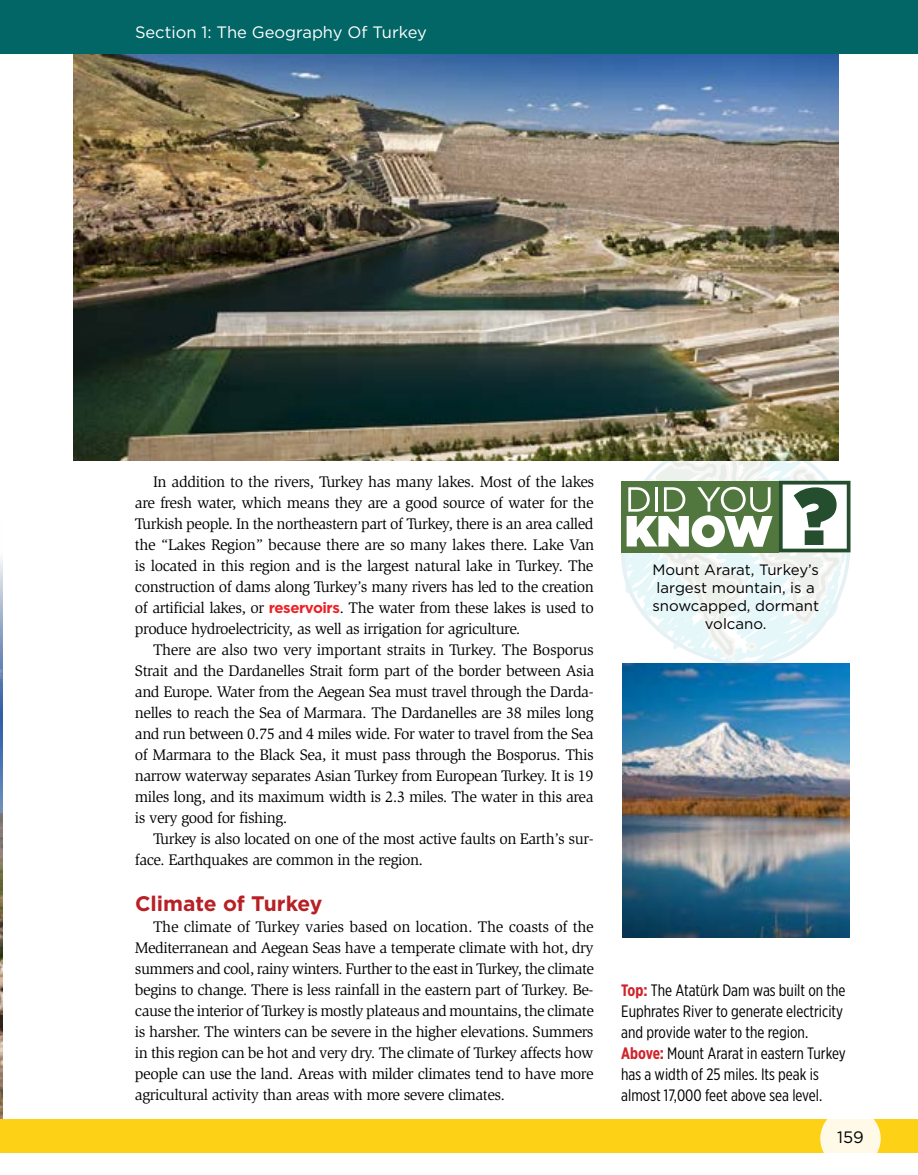
<style>
.page{position:relative;width:918px;height:1175px;background:#fff}
.page>*{position:absolute;margin:0;border:0;box-sizing:border-box;transform-origin:0 0}
.t1{font:700 21px "Gotham";color:#b72025}
.t2{font:16.5px/21px "Gotham X Narrow";color:#000}
.t3{font:16.5px "Gotham";color:#fff}
.t4{font:16.5px "Gotham";color:#000}
.t5{font:15.75px/21px "Slimbach Std";letter-spacing:-.03em;color:#000;text-align:justify}
.t6{font:15px/18px "Gotham";color:#000;text-align:center}
.s1{font-family:"Gotham";font-weight:700;font-size:15px;color:#eb2227}
.s2{font-weight:700;color:#d0232a}
</style>
<div class="page">
<img style="left:0;top:559px;width:3px;height:560px">
<img style="left:73px;top:54px;width:765px;height:406px">
<img style="left:622px;top:667px;width:227px;height:270px">
<svg style="left:619px;top:437px;width:232px;height:230px"></svg>
<div style="left:621px;top:481px;width:158px;height:71px;background:#51773e"></div>
<svg style="left:627px;top:438px;width:223px;height:220px"></svg>
<div style="left:0;top:1119px;width:918px;height:33px;background:#fcd116"></div>
<div style="left:0;top:0;width:918px;height:54px;background:#026666"></div>
<svg style="left:820px;top:1108px;width:61px;height:60px;fill:#fefae7"></svg>
<p class="t3" style="left:135px;top:22px;width:293px">Section 1: The Geography Of Turkey</p>
<p class="t5" style="left:135px;top:471px;width:461px;text-indent:18px">In addition to the rivers, Turkey has many lakes. Most of the lakes are fresh water, which means they are a good source of water for the Turkish people. In the northeastern part of Turkey, there is an area called the “Lakes Region” because there are so many lakes there. Lake Van is located in this region and is the largest natural lake in Turkey. The construction of dams along Turkey’s many rivers has led to the creation of artificial lakes, or <span class="s1">reservoirs</span>. The water from these lakes is used to produce hydroelectricity, as well as irrigation for agriculture.</p>
<p class="t5" style="left:135px;top:639px;width:461px;text-indent:18px">There are also two very important straits in Turkey. The Bosporus Strait and the Dardanelles Strait form part of the border between Asia and Europe. Water from the Aegean Sea must travel through the Darda&shy;nelles to reach the Sea of Marmara. The Dardanelles are 38 miles long and run between 0.75 and 4 miles wide. For water to travel from the Sea of Marmara to the Black Sea, it must pass through the Bosporus. This narrow waterway separates Asian Turkey from European Turkey. It is 19 miles long, and its maximum width is 2.3 miles. The water in this area is very good for fishing.</p>
<p class="t5" style="left:135px;top:828px;width:460px;text-indent:18px">Turkey is also located on one of the most active faults on Earth’s sur&shy;face. Earthquakes are common in the region.</p>
<h1 class="t1" style="left:135px;top:889px;width:189px">Climate of Turkey</h1>
<p class="t5" style="left:135px;top:916px;width:461px;text-indent:18px">The climate of Turkey varies based on location. The coasts of the Mediterranean and Aegean Seas have a temperate climate with hot, dry summers and cool, rainy winters. Further to the east in Turkey, the climate begins to change. There is less rainfall in the eastern part of Turkey. Be&shy;cause the interior of Turkey is mostly plateaus and mountains, the climate is harsher. The winters can be severe in the higher elevations. Summers in this region can be hot and very dry. The climate of Turkey affects how people can use the land. Areas with milder climates tend to have more agricultural activity than areas with more severe climates.</p>
<p class="t6" style="left:652px;top:560px;width:168px">Mount Ararat, Turkey’s largest mountain, is a snowcapped, dormant volcano.</p>
<p class="t2" style="left:621px;top:979px;width:226px"><span class="s2">Top:</span> The Atatürk Dam was built on the Euphrates River to generate electricity and provide water to the region.<br><span class="s2">Above:</span> Mount Ararat in eastern Turkey has a width of 25 miles. Its peak is almost 17,000 feet above sea level.</p>
<p class="t4" style="left:837px;top:1126px;width:28px">159</p>
</div>
